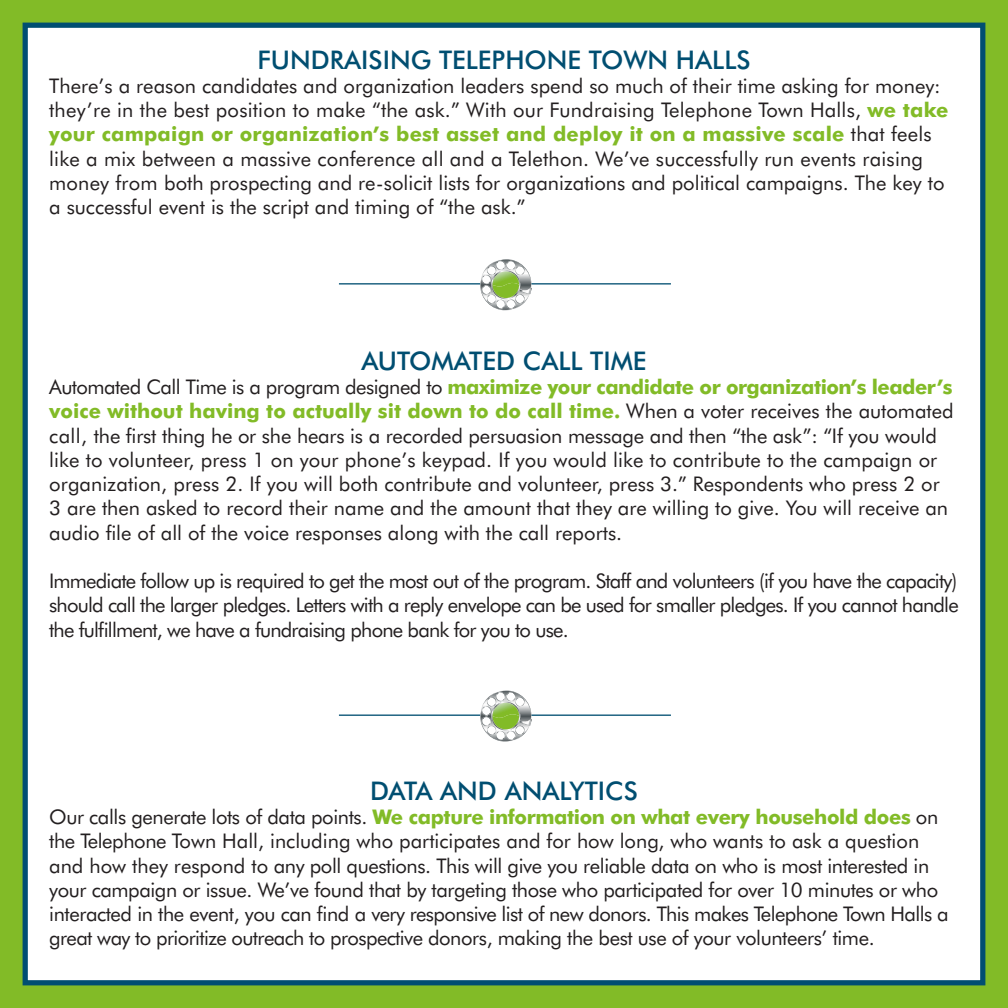
<style>
.page{position:relative;width:1008px;height:1008px;background:#82bb27}
.page>*{position:absolute;margin:0;border:0;box-sizing:border-box;transform-origin:0 0}
.t1{font:500 25.72px "Futura BT";color:#004e71}
.t2{font:20.3px/24.3px "Futura BT";color:#231f20}
.t3{font:20.3px/24.3px "Futura BT";letter-spacing:-.02em;color:#231f20}
.s1{font-weight:700;color:#82bb27}
</style>
<div class="page">
<div style="left:23px;top:23px;width:962px;height:962px;background:#fff;border:5px solid #004e71"></div>
<hr style="left:339px;top:283px;width:142px;height:2px;background:#004e71">
<hr style="left:529px;top:283px;width:142px;height:2px;background:#004e71">
<svg style="left:480px;top:259px;width:52px;height:51px"></svg>
<hr style="left:339px;top:715px;width:142px;height:1px;background:#004e71">
<hr style="left:529px;top:715px;width:142px;height:1px;background:#004e71">
<svg style="left:480px;top:690px;width:52px;height:52px"></svg>
<p class="t1" style="left:257px;top:44px;width:495px">FUNDRAISING TELEPHONE TOWN HALLS</p>
<p class="t2" style="left:49px;top:73px;width:901px">There’s a reason candidates and organization leaders spend so much of their time asking for money: they’re in the best position to make “the ask.” With our Fundraising Telephone Town Halls, <span class="s1">we take your campaign or organization’s best asset and deploy it on a massive scale</span> that feels like a mix between a massive conference all and a Telethon. We’ve successfully run events raising money from both prospecting and re-solicit lists for organizations and political campaigns. The key to a successful event is the script and timing of “the ask.”</p>
<p class="t1" style="left:361px;top:345px;width:287px">AUTOMATED CALL TIME</p>
<p class="t2" style="left:49px;top:375px;width:906px">Automated Call Time is a program designed to <span class="s1">maximize your candidate or organization’s leader’s voice without having to actually sit down to do call time.</span> When a voter receives the automated call, the first thing he or she hears is a recorded persuasion message and then “the ask”: “If you would like to volunteer, press 1 on your phone’s keypad. If you would like to contribute to the campaign or organization, press 2. If you will both contribute and volunteer, press 3.” Respondents who press 2 or 3 are then asked to record their name and the amount that they are willing to give. You will receive an audio file of all of the voice responses along with the call reports.</p>
<p class="t2" style="left:49px;top:569px;width:911px;text-align:justify">Immediate follow up is required to get the most out of the program. Staff and volunteers (if you have the capacity) should call the larger pledges. Letters with a reply envelope can be used for smaller pledges. If you cannot handle the fulfillment, we have a fundraising phone bank for you to use.</p>
<p class="t1" style="left:370px;top:775px;width:269px">DATA AND ANALYTICS</p>
<p class="t3" style="left:49px;top:805px;width:901px">Our calls generate lots of data points. <span class="s1">We capture information on what every household does</span> on the Telephone Town Hall, including who participates and for how long, who wants to ask a question and how they respond to any poll questions. This will give you reliable data on who is most interested in your campaign or issue. We’ve found that by targeting those who participated for over 10 minutes or who interacted in the event, you can find a very responsive list of new donors. This makes Telephone Town Halls a great way to prioritize outreach to prospective donors, making the best use of your volunteers’ time.</p>
</div>
